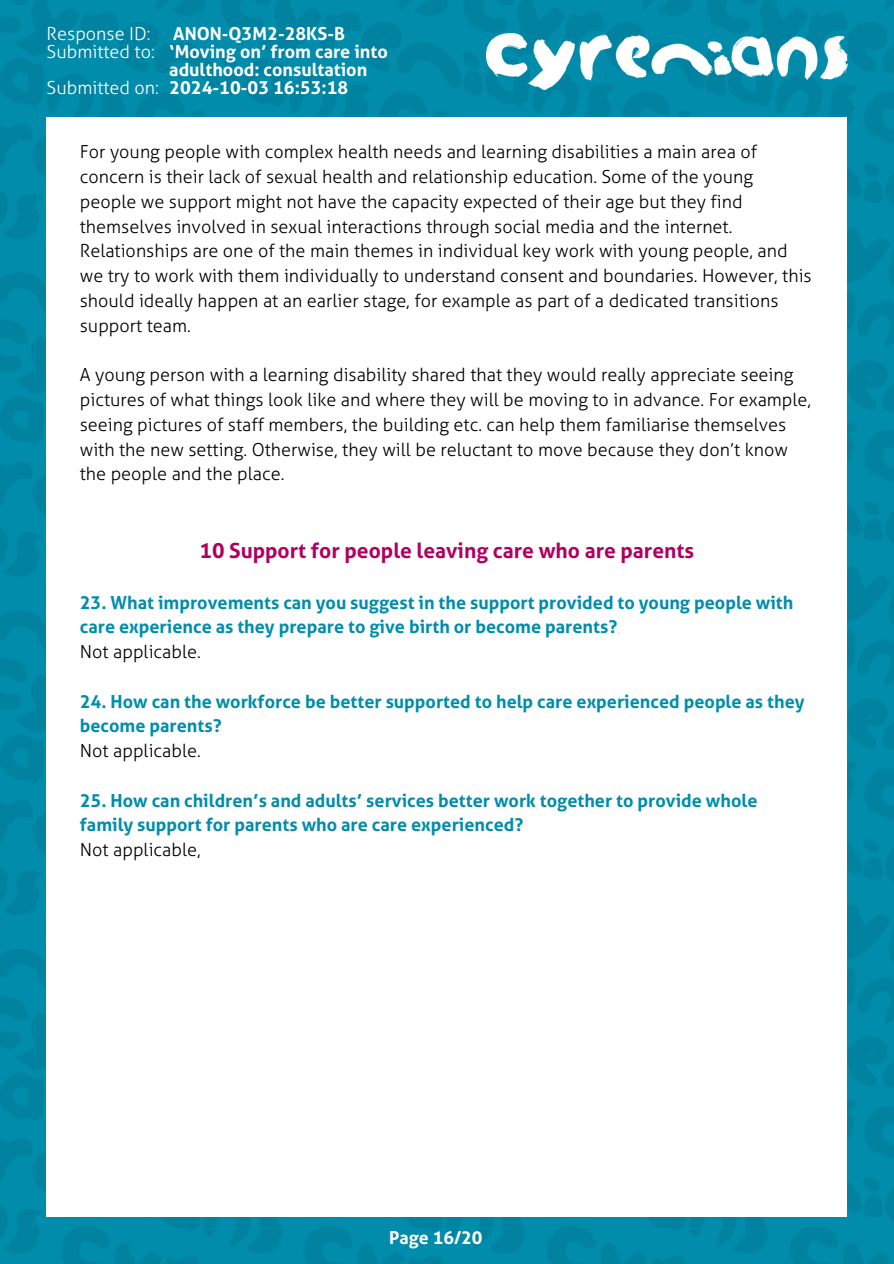
<style>
.page{position:relative;width:894px;height:1264px;background:#fff}
.page>*{position:absolute;margin:0;border:0;box-sizing:border-box;transform-origin:0 0}
.t1{font:700 21px "Aller";color:#b00060}
.t2{font:300 18px/24.8px "Aller";color:#000}
.t3{font:700 18px/24.8px "Aller";color:#008dab}
.t4{font:700 18px/18px "Aller";color:#fff}
.t5{font:300 18px "Aller";color:#fff}
.t6{font:700 17.7px "Aller";color:#fff}
</style>
<div class="page">
<img style="left:0;top:0;width:893px;height:1263px">
<div style="left:47px;top:117px;width:799px;height:1099px;background:#fff"></div>
<img style="left:486px;top:33px;width:361px;height:57px">
<p class="t5" style="left:47px;top:23px;width:105px">Response ID:</p>
<p class="t5" style="left:47px;top:41px;width:109px">Submitted to:</p>
<h2 class="t5" style="left:47px;top:77px;width:114px">Submitted on:</h2>
<h2 class="t4" style="left:169px;top:25px;width:220px">ANON-Q3M2-28KS-B ‘Moving on’ from care into adulthood: consultation<br>2024-10-03 16:53:18</h2>
<p class="t2" style="left:80px;top:140px;width:733px">For young people with complex health needs and learning disabilities a main area of concern is their lack of sexual health and relationship education. Some of the young people we support might not have the capacity expected of their age but they find themselves involved in sexual interactions through social media and the internet.<br>Relationships are one of the main themes in individual key work with young people, and we try to work with them individually to understand consent and boundaries. However, this should ideally happen at an earlier stage, for example as part of a dedicated transitions support team.</p>
<p class="t2" style="left:80px;top:363px;width:732px">A young person with a learning disability shared that they would really appreciate seeing pictures of what things look like and where they will be moving to in advance. For example, seeing pictures of staff members, the building etc. can help them familiarise themselves with the new setting. Otherwise, they will be reluctant to move because they don’t know the people and the place.</p>
<p class="t1" style="left:199px;top:538px;width:496px">10 Support for people leaving care who are parents</p>
<h1 class="t3" style="left:80px;top:590px;width:715px">23. What improvements can you suggest in the support provided to young people with care experience as they prepare to give birth or become parents?</h1>
<p class="t2" style="left:80px;top:639px;width:122px">Not applicable.</p>
<p class="t3" style="left:80px;top:689px;width:726px">24. How can the workforce be better supported to help care experienced people as they become parents?</p>
<p class="t2" style="left:80px;top:738px;width:122px">Not applicable.</p>
<p class="t3" style="left:80px;top:788px;width:679px">25. How can children’s and adults’ services better work together to provide whole family support for parents who are care experienced?</p>
<p class="t2" style="left:80px;top:837px;width:122px">Not applicable,</p>
<p class="t6" style="left:389px;top:1227px;width:95px">Page 16/20</p>
</div>
